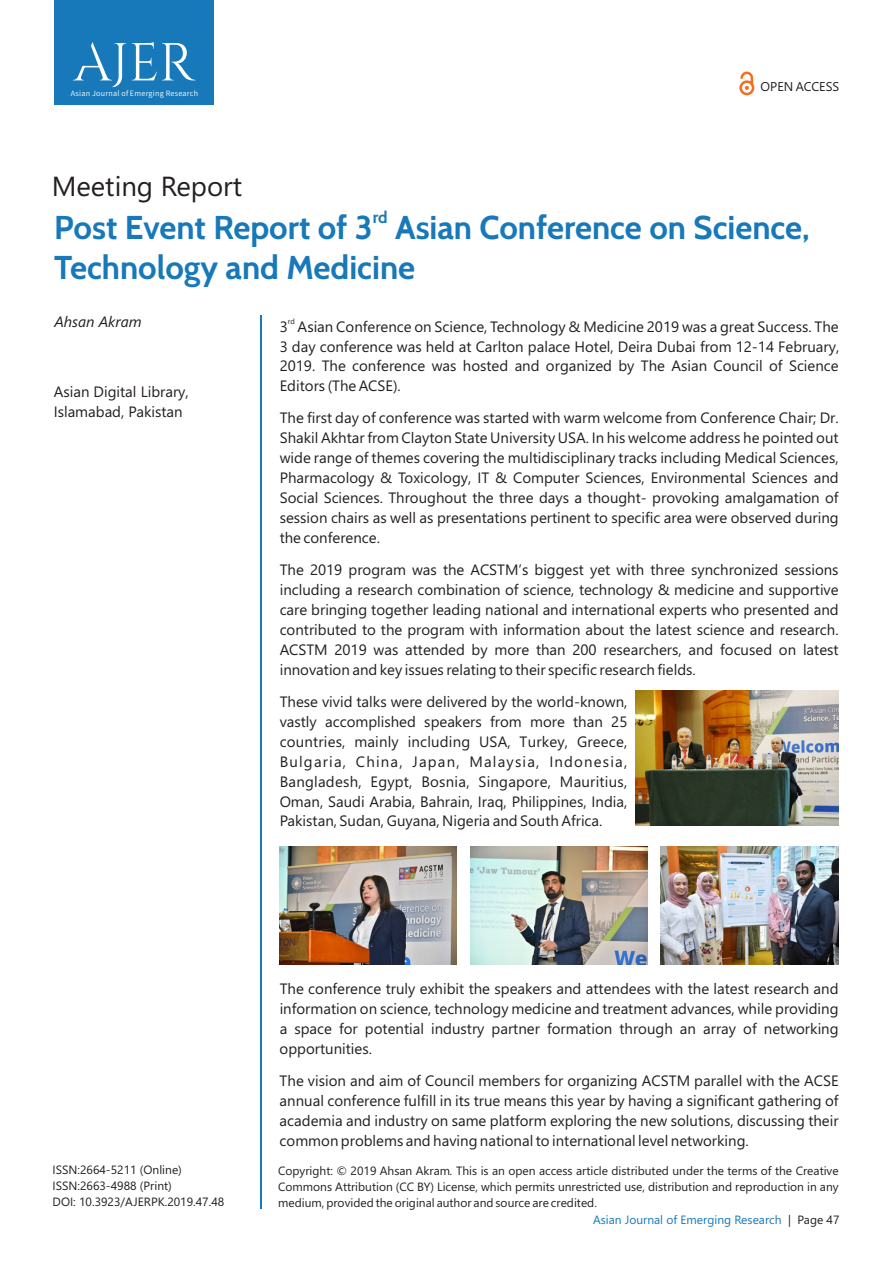
<style>
.page{position:relative;width:893px;height:1263px;background:#fff}
.page>*{position:absolute;margin:0;border:0;box-sizing:border-box;transform-origin:0 0}
.t1{font:700 33px/40px "Cabin";color:#1778ba}
.t2{font:27.6px "Segoe UI";color:#231f20}
.t3{font:700 16.5px "Cabin";color:#1778ba}
.t4{font:15px/20px "Segoe UI";color:#231f20;text-align:justify}
.t5{font:italic 15px "Segoe UI";color:#231f20}
.t6{font:12.75px "Segoe UI";color:#231f20}
.t7{font:12px/15.9px "Segoe UI";color:#231f20}
.t8{font:12px "Segoe UI";color:#1778ba}
.t9{font:8.1px "Assistant";letter-spacing:.03em;color:#fff}
.t10{font:7.5px "Segoe UI";color:#231f20}
.s1{font-style:italic}
.s2{color:#231f20}
</style>
<div class="page">
<div style="left:54px;top:0;width:160px;height:104px;background:#1778ba"></div>
<svg style="left:73px;top:42px;width:53px;height:45px"></svg>
<svg style="left:132px;top:42px;width:63px;height:38px"></svg>
<svg style="left:739px;top:72px;width:15px;height:23px"></svg>
<hr style="left:260px;top:316px;width:1px;height:893px;background:#1778ba">
<img style="left:636px;top:690px;width:202px;height:135px">
<img style="left:470px;top:847px;width:178px;height:118px">
<img style="left:280px;top:847px;width:177px;height:118px">
<img style="left:660px;top:846px;width:178px;height:119px">
<p class="t9" style="left:71px;top:88px;width:129px">Asian Journal of Emerging Research</p>
<h2 class="t2" style="left:52px;top:176px;width:192px">Meeting Report</h2>
<p class="t6" style="left:761px;top:82px;width:80px">OPEN ACCESS</p>
<p class="t3" style="left:373px;top:207px;width:16px">rd</p>
<h1 class="t1" style="left:54px;top:207px;width:757px">Post Event Report of 3 Asian Conference on Science,<br>Technology and Medicine</h1>
<p class="t5" style="left:54px;top:316px;width:89px">Ahsan Akram</p>
<p class="t4" style="left:54px;top:383px;width:137px">Asian Digital Library,<br>Islamabad, Pakistan</p>
<p class="t10" style="left:288px;top:319px;width:9px">rd</p>
<p class="t4" style="left:280px;top:318px;width:561px">3 Asian Conference on Science, Technology &amp; Medicine 2019 was a great Success. The 3 day conference was held at Carlton palace Hotel, Deira Dubai from 12-14 February, 2019. The conference was hosted and organized by The Asian Council of Science Editors (The ACSE).</p>
<p class="t4" style="left:280px;top:409px;width:560px">The first day of conference was started with warm welcome from Conference Chair; Dr.<br>Shakil Akhtar from Clayton State University USA. In his welcome address he pointed out wide range of themes covering the multidisciplinary tracks including Medical Sciences, Pharmacology &amp; Toxicology, IT &amp; Computer Sciences, Environmental Sciences and Social Sciences. Throughout the three days a thought- provoking amalgamation of session chairs as well as presentations pertinent to specific area were observed during the conference.</p>
<p class="t4" style="left:280px;top:561px;width:560px">The 2019 program was the ACSTM’s biggest yet with three synchronized sessions including a research combination of science, technology &amp; medicine and supportive care bringing together leading national and international experts who presented and contributed to the program with information about the latest science and research.<br>ACSTM 2019 was attended by more than 200 researchers, and focused on latest innovation and key issues relating to their specific research fields.</p>
<p class="t4" style="left:280px;top:693px;width:349px">These vivid talks were delivered by the world-known, vastly accomplished speakers from more than 25 countries, mainly including USA, Turkey, Greece, Bulgaria, China, Japan, Malaysia, Indonesia, Bangladesh, Egypt, Bosnia, Singapore, Mauritius, Oman, Saudi Arabia, Bahrain, Iraq, Philippines, India, Pakistan, Sudan, Guyana, Nigeria and South Africa.</p>
<p class="t4" style="left:280px;top:980px;width:560px">The conference truly exhibit the speakers and attendees with the latest research and information on science, technology medicine and treatment advances, while providing a space for potential industry partner formation through an array of networking opportunities.</p>
<p class="t4" style="left:280px;top:1072px;width:560px">The vision and aim of Council members for organizing ACSTM parallel with the ACSE annual conference fulfill in its true means this year by having a significant gathering of academia and industry on same platform exploring the new solutions, discussing their common problems and having national to international level networking.</p>
<p class="t7" style="left:53px;top:1163px;width:173px">ISSN:2664-5211 (Online)<br>ISSN:2663-4988 (Print)<br>DOI: 10.3923/AJERPK.2019.47.48</p>
<p class="t7" style="left:278px;top:1164px;width:562px">Copyright: © 2019 Ahsan Akram<span class="s1">.</span> This is an open access article distributed under the terms of the Creative</p>
<p class="t7" style="left:278px;top:1180px;width:562px">Commons Attribution (CC BY) License, which permits unrestricted use, distribution and reproduction in any</p>
<p class="t7" style="left:278px;top:1196px;width:320px">medium, provided the original author and source are credited.</p>
<p class="t8" style="left:593px;top:1215px;width:248px">Asian Journal of Emerging Research <span class="s2">| Page 47</span></p>
</div>
